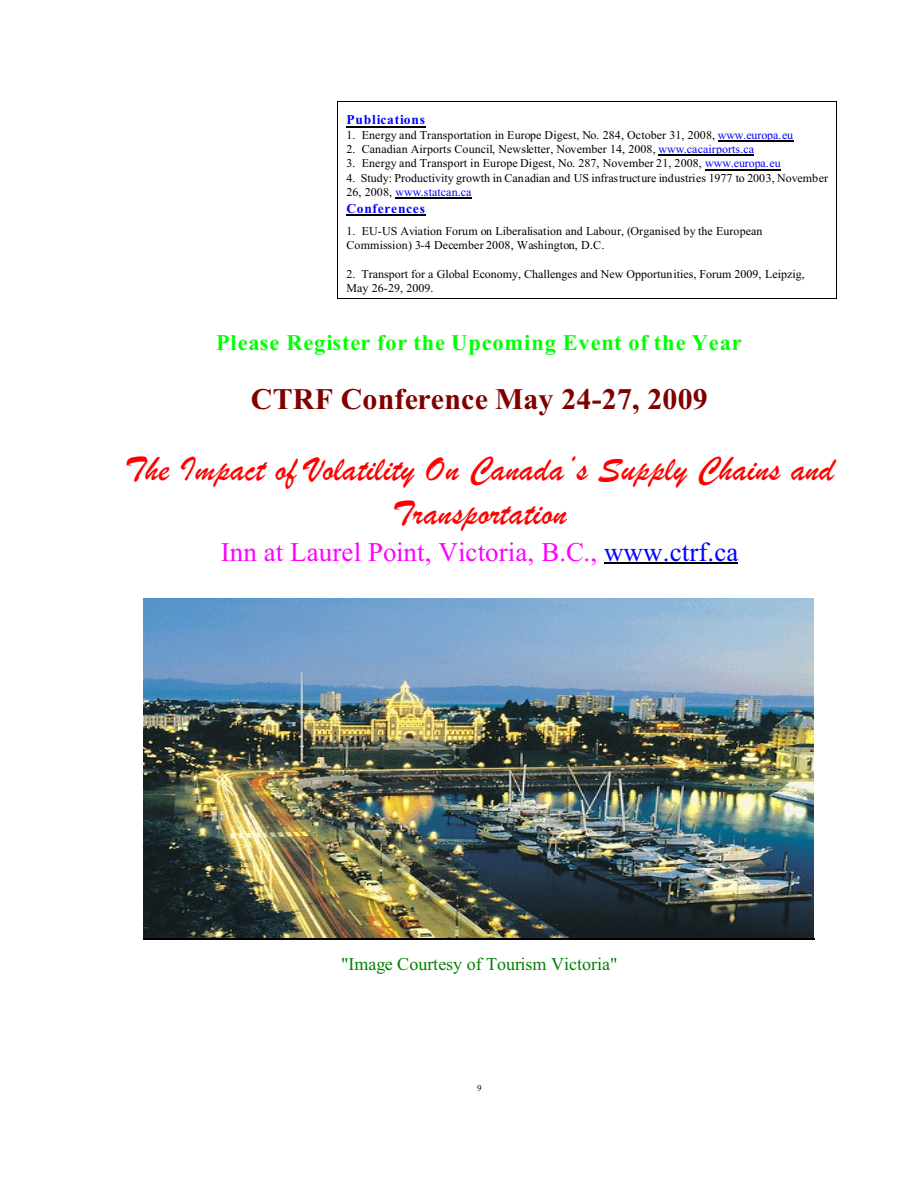
<style>
.page{position:relative;width:918px;height:1188px;background:#fff}
.page>*{position:absolute;margin:0;border:0;box-sizing:border-box;transform-origin:0 0}
.t1{font:36px/44.2px "Brush Script";letter-spacing:.005em;color:#f00;text-align:center}
.t2{font:700 30px "Times New Roman";letter-spacing:.005em;color:#800000}
.t3{font:27px "Times New Roman";letter-spacing:.005em;color:#f0f}
.t4{font:700 22.35px "Times New Roman";letter-spacing:.04em;color:#0f0}
.t5{font:18px "Times New Roman";color:#008000}
.t6{font:700 13.5px "Times New Roman";letter-spacing:.055em;color:#00f}
.t7{font:12px/14.2px "Times New Roman";letter-spacing:.01em;color:#000}
.t8{font:9px "Times New Roman";color:#000}
.s1{color:#00f}
</style>
<div class="page">
<hr style="left:338px;top:101px;width:1px;height:198px;background:#000">
<hr style="left:836px;top:101px;width:1px;height:198px;background:#000">
<hr style="left:338px;top:101px;width:499px;height:1px;background:#000">
<hr style="left:338px;top:298px;width:499px;height:1px;background:#000">
<hr style="left:346px;top:126px;width:80px;height:1px;background:#000">
<hr style="left:718px;top:141px;width:75px;height:1px;background:#000">
<hr style="left:658px;top:155px;width:96px;height:1px;background:#000">
<hr style="left:705px;top:169px;width:76px;height:1px;background:#000">
<hr style="left:395px;top:197px;width:77px;height:2px;background:#000">
<hr style="left:346px;top:215px;width:80px;height:1px;background:#000">
<hr style="left:604px;top:563px;width:134px;height:1px;background:#000">
<hr style="left:143px;top:939px;width:672px;height:1px;background:#000">
<img style="left:143px;top:598px;width:671px;height:339px">
<p class="t6" style="left:346px;top:115px;width:80px">Publications</p>
<p class="t7" style="left:346px;top:129px;width:448px">1. Energy and Transportation in Europe Digest, No. 284, October 31, 2008, <span class="s1">www.europa.eu</span></p>
<p class="t7" style="left:346px;top:143px;width:409px">2. Canadian Airports Council, Newsletter, November 14, 2008, <span class="s1">www.cacairports.ca</span></p>
<p class="t7" style="left:346px;top:157px;width:436px">3. Energy and Transport in Europe Digest, No. 287, November 21, 2008, <span class="s1">www.europa.eu</span></p>
<p class="t7" style="left:346px;top:172px;width:483px">4. Study: Productivity growth in Canadian and US infrastructure industries 1977 to 2003, November<br>26, 2008, <span class="s1">www.statcan.ca</span></p>
<p class="t6" style="left:346px;top:204px;width:80px">Conferences</p>
<p class="t7" style="left:346px;top:225px;width:418px">1. EU-US Aviation Forum on Liberalisation and Labour, (Organised by the European<br>Commission) 3-4 December 2008, Washington, D.C.</p>
<p class="t7" style="left:346px;top:268px;width:460px">2. Transport for a Global Economy, Challenges and New Opportunities, Forum 2009, Leipzig,<br>May 26-29, 2009.</p>
<h3 class="t4" style="left:216px;top:335px;width:527px">Please Register for the Upcoming Event of the Year</h3>
<h2 class="t2" style="left:251px;top:389px;width:459px">CTRF Conference May 24-27, 2009</h2>
<h1 class="t1" style="left:125px;top:451px;width:711px">The Impact of Volatility On Canada’s Supply Chains and<br>Transportation</h1>
<h3 class="t3" style="left:221px;top:543px;width:519px">Inn at Laurel Point, Victoria, B.C., <span class="s1">www.ctrf.ca</span></h3>
<h3 class="t5" style="left:341px;top:957px;width:278px">"Image Courtesy of Tourism Victoria"</h3>
<p class="t8" style="left:477px;top:1085px;width:6px">9</p>
</div>
